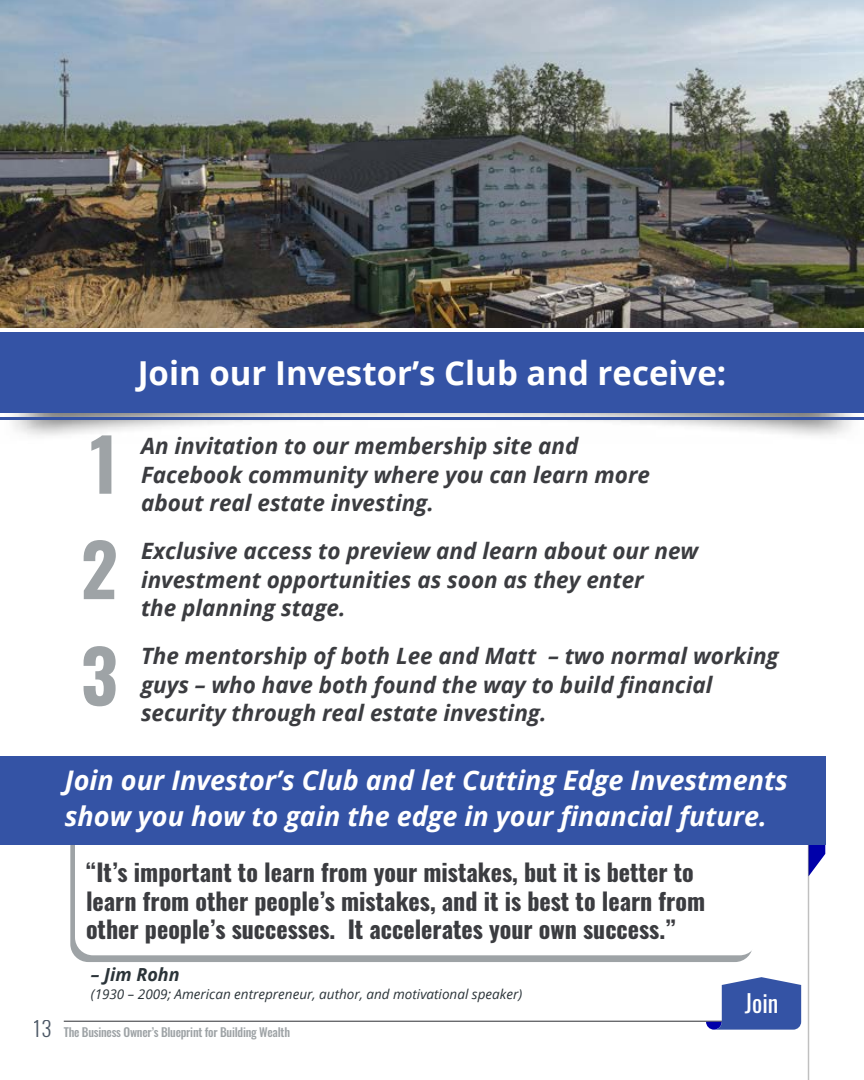
<style>
.page{position:relative;width:864px;height:1080px;background:#fff}
.page>*{position:absolute;margin:0;border:0;box-sizing:border-box;transform-origin:0 0}
.t1{font:700 72px/105.8px "Oswald";color:#9ea3a6;text-align:justify}
.t2{font:700 33px "Open Sans";color:#fff}
.t3{font:italic 700 27px/36px "Open Sans";color:#fff}
.t4{font:700 24px/28.8px "Oswald";color:#3b3c40}
.t5{font:24px "Oswald";color:#fff}
.t6{font:italic 700 22.5px/28.5px "Open Sans";color:#3b3c40}
.t7{font:italic 700 18px "Open Sans";color:#2b3439}
.t8{font:italic 13.5px "Open Sans";color:#2b3439}
.t9{font:500 12px "Oswald";letter-spacing:-.02em;color:#9ea3a6}
.s1{font-weight:300;font-size:21px;color:#4c5866}
</style>
<div class="page">
<div style="left:70px;top:828px;width:683px;height:134px;background:linear-gradient(to right,#9ea3a6,#9ea3a6);border-radius:18px"></div>
<div style="left:75px;top:822px;width:683px;height:133px;background:#fff;border-radius:18px"></div>
<img style="left:0;top:412px;width:864px;height:24px">
<hr style="left:0;top:417px;width:864px;height:3px;background:#3453a5">
<div style="left:0;top:279px;width:864px;height:133px;background:#3453a5"></div>
<img style="left:0;top:0;width:864px;height:328px">
<hr style="left:0;top:328px;width:864px;height:4px;background:#fff">
<svg style="left:809px;top:845px;width:16px;height:31px"></svg>
<hr style="left:808px;top:819px;width:1px;height:261px;background:#000">
<div style="left:0;top:756px;width:825px;height:89px;background:#3453a5"></div>
<hr style="left:64px;top:1021px;width:735px;height:1px;background:#3b3c40">
<svg style="left:706px;top:977px;width:95px;height:53px"></svg>
<h1 class="t1" style="left:81px;top:416px;width:39px">1<br>2<br>3</h1>
<h2 class="t2" style="left:138px;top:349px;width:590px">Join our Investor’s Club and receive:</h2>
<p class="t6" style="left:141px;top:431px;width:511px">An invitation to our membership site and<br>Facebook community where you can learn more about real estate investing.</p>
<p class="t6" style="left:141px;top:536px;width:559px">Exclusive access to preview and learn about our new investment opportunities as soon as they enter<br>the planning stage.</p>
<p class="t6" style="left:141px;top:641px;width:639px">The mentorship of both Lee and Matt – two normal working guys – who have both found the way to build financial security through real estate investing.</p>
<p class="t3" style="left:65px;top:762px;width:725px">Join our Investor’s Club and let Cutting Edge Investments show you how to gain the edge in your financial future.</p>
<p class="t4" style="left:86px;top:859px;width:621px">“It’s important to learn from your mistakes, but it is better to learn from other people’s mistakes, and it is best to learn from other people’s successes. It accelerates your own success.”</p>
<p class="t7" style="left:91px;top:961px;width:90px">– Jim Rohn</p>
<p class="t8" style="left:91px;top:985px;width:433px">(1930 – 2009; American entrepreneur, author, and motivational speaker)</p>
<p class="t9" style="left:34px;top:1026px;width:258px"><span class="s1">13</span> The Business Owner’s Blueprint for Building Wealth</p>
<p class="t5" style="left:745px;top:982px;width:35px">Join</p>
</div>
